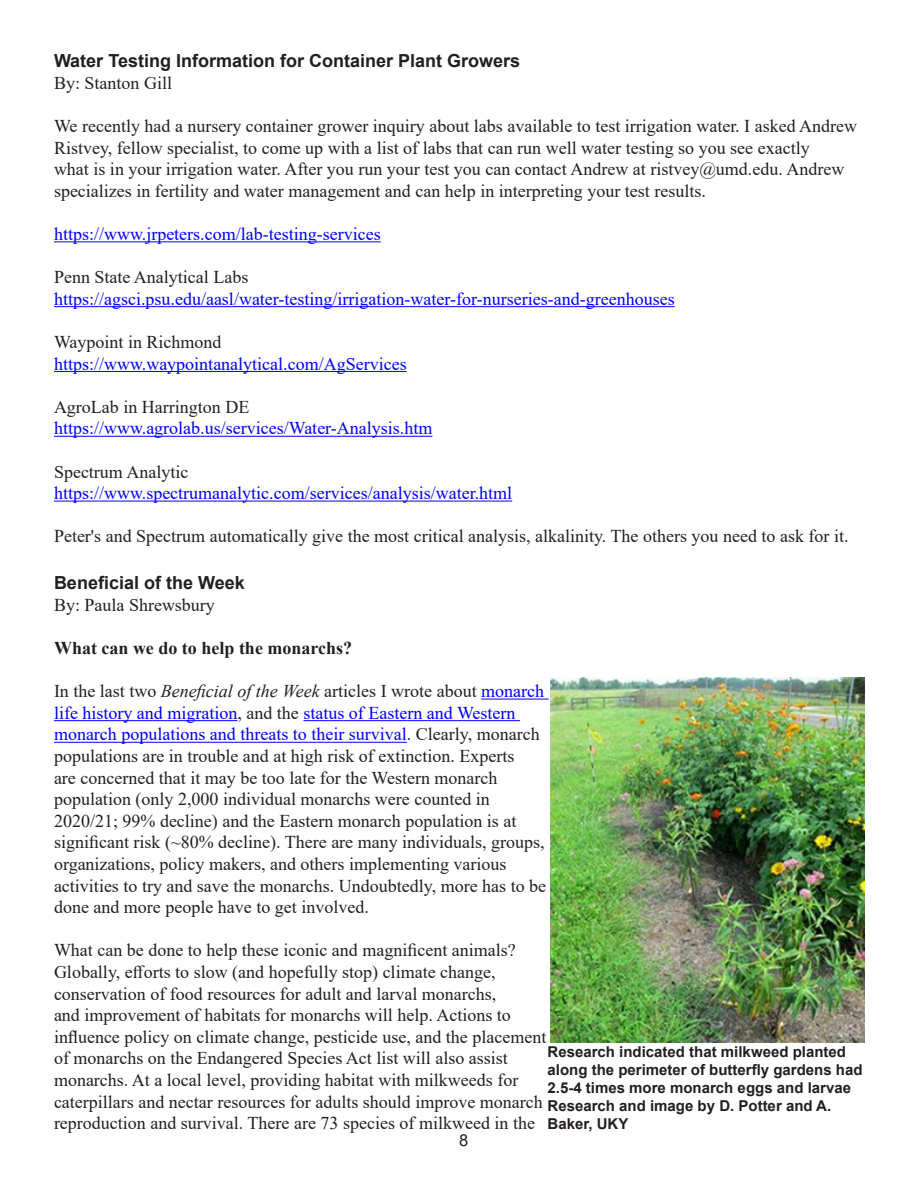
<style>
.page{position:relative;width:918px;height:1188px;background:#fff}
.page>*{position:absolute;margin:0;border:0;box-sizing:border-box;transform-origin:0 0}
.t1{font:18px/21.6px "Times New Roman";color:#231f20}
.t2{font:18px "Times New Roman";color:#00f}
.Headline{font:700 18px "Arial";color:#231f20}
.t3{font:700 18px "Times New Roman";color:#231f20}
.t4{font:16.5px "Arial";color:#231f20}
.t5{font:700 15px/18px "Arial";color:#231f20}
.s1{font-style:italic}
.s2{color:#00f}
</style>
<div class="page">
<hr style="left:54px;top:241px;width:327px;height:1px;background:#00f">
<hr style="left:54px;top:306px;width:621px;height:1px;background:#00f">
<hr style="left:54px;top:371px;width:353px;height:1px;background:#00f">
<hr style="left:54px;top:436px;width:378px;height:1px;background:#00f">
<hr style="left:54px;top:501px;width:458px;height:1px;background:#00f">
<hr style="left:481px;top:699px;width:68px;height:1px;background:#00f">
<hr style="left:54px;top:720px;width:183px;height:1px;background:#00f">
<hr style="left:303px;top:720px;width:217px;height:1px;background:#00f">
<hr style="left:54px;top:742px;width:353px;height:1px;background:#00f">
<img style="left:550px;top:677px;width:315px;height:366px">
<p class="Headline" style="left:54px;top:48px;width:468px">Water Testing Information for Container Plant Growers</p>
<p class="t1" style="left:54px;top:71px;width:120px">By: Stanton Gill</p>
<p class="t1" style="left:54px;top:115px;width:805px">We recently had a nursery container grower inquiry about labs available to test irrigation water. I asked Andrew Ristvey, fellow specialist, to come up with a list of labs that can run well water testing so you see exactly<br>what is in your irrigation water. After you run your test you can contact Andrew at ristvey@umd.edu. Andrew specializes in fertility and water management and can help in interpreting your test results.</p>
<p class="t2" style="left:54px;top:221px;width:328px">https://www.jrpeters.com/lab-testing-services</p>
<p class="t1" style="left:54px;top:266px;width:196px">Penn State Analytical Labs</p>
<p class="t2" style="left:54px;top:286px;width:622px">https://agsci.psu.edu/aasl/water-testing/irrigation-water-for-nurseries-and-greenhouses</p>
<p class="t1" style="left:54px;top:331px;width:169px">Waypoint in Richmond</p>
<p class="t2" style="left:54px;top:351px;width:354px">https://www.waypointanalytical.com/AgServices</p>
<p class="t1" style="left:54px;top:395px;width:197px">AgroLab in Harrington DE</p>
<p class="t2" style="left:54px;top:416px;width:380px">https://www.agrolab.us/services/Water-Analysis.htm</p>
<p class="t1" style="left:54px;top:460px;width:136px">Spectrum Analytic</p>
<p class="t2" style="left:54px;top:480px;width:460px">https://www.spectrumanalytic.com/services/analysis/water.html</p>
<p class="t1" style="left:54px;top:525px;width:796px">Peter's and Spectrum automatically give the most critical analysis, alkalinity. The others you need to ask for it.</p>
<p class="Headline" style="left:54px;top:570px;width:192px">Beneficial of the Week</p>
<p class="t1" style="left:54px;top:593px;width:162px">By: Paula Shrewsbury</p>
<p class="t3" style="left:54px;top:635px;width:300px">What can we do to help the monarchs?</p>
<p class="t1" style="left:54px;top:680px;width:494px">In the last two <span class="s1">Beneficial of the Week</span> articles I wrote about <span class="s2">monarch life history and migration</span>, and the <span class="s2">status of Eastern and Western monarch populations and threats to their survival</span>. Clearly, monarch populations are in trouble and at high risk of extinction. Experts<br>are concerned that it may be too late for the Western monarch population (only 2,000 individual monarchs were counted in 2020/21; 99% decline) and the Eastern monarch population is at significant risk (~80% decline). There are many individuals, groups, organizations, policy makers, and others implementing various activities to try and save the monarchs. Undoubtedly, more has to be done and more people have to get involved.</p>
<p class="t1" style="left:54px;top:939px;width:494px">What can be done to help these iconic and magnificent animals?<br>Globally, efforts to slow (and hopefully stop) climate change, conservation of food resources for adult and larval monarchs,<br>and improvement of habitats for monarchs will help. Actions to influence policy on climate change, pesticide use, and the placement of monarchs on the Endangered Species Act list will also assist monarchs. At a local level, providing habitat with milkweeds for caterpillars and nectar resources for adults should improve monarch reproduction and survival. There are 73 species of milkweed in the</p>
<p class="t5" style="left:548px;top:1043px;width:317px">Research indicated that milkweed planted along the perimeter of butterfly gardens had 2.5-4 times more monarch eggs and larvae Research and image by D. Potter and A.<br>Baker, UKY</p>
<p class="t4" style="left:459px;top:1129px;width:11px">8</p>
</div>
